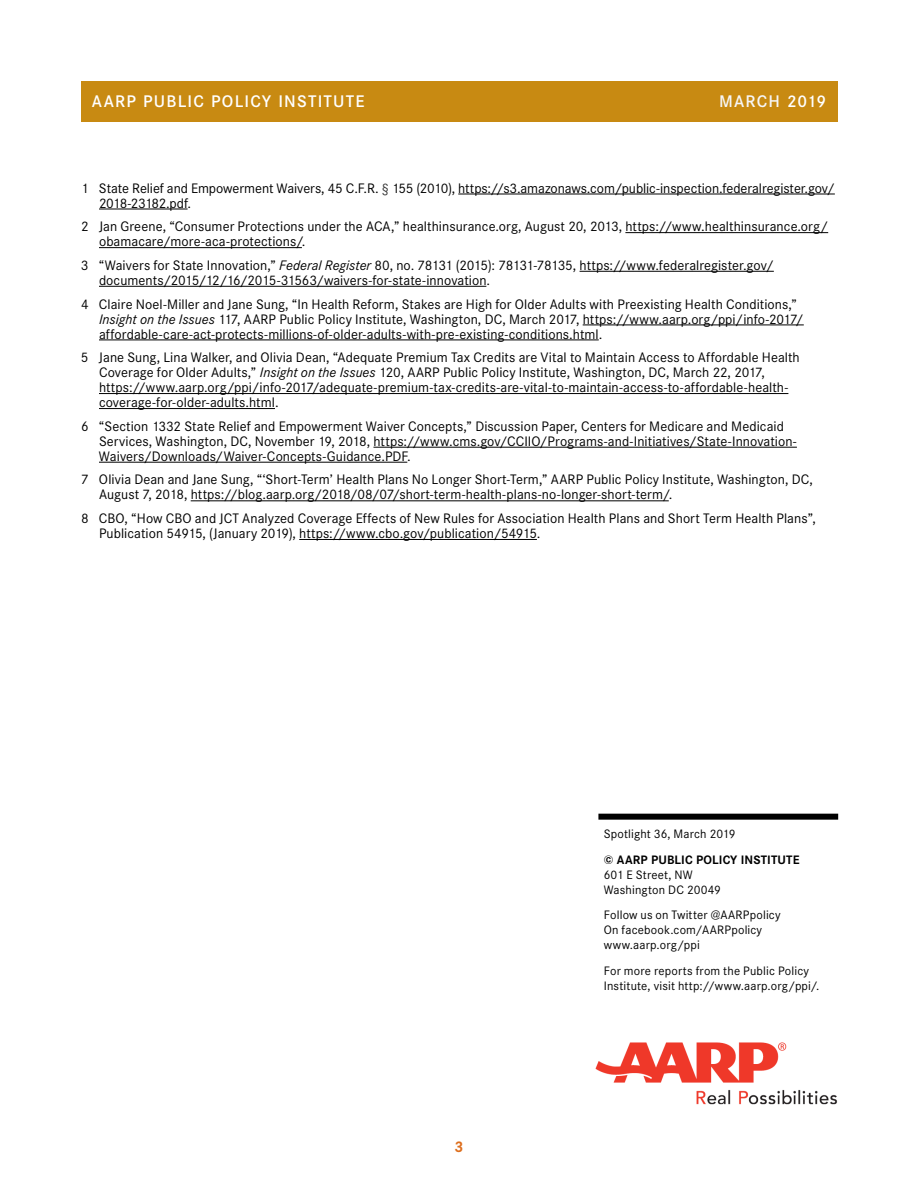
<style>
.page{position:relative;width:918px;height:1188px;background:#fff}
.page>*{position:absolute;margin:0;border:0;box-sizing:border-box;transform-origin:0 0}
.t1{font:500 16.5px "Corporate S";letter-spacing:.07em;color:#fff}
.t2{font:500 16.5px "Corporate S";letter-spacing:.07em;color:#f6f6f7}
.t3{font:700 15px "Corporate S";color:#dd6e1d}
.t4{font:13.5px/15px "Corporate S";letter-spacing:.005em;color:#000}
.t5{font:12px/15px "Corporate S";letter-spacing:.015em;color:#000}
.t6{font:700 12px "Corporate S";letter-spacing:.01em;color:#000}
.s1{color:#fff}
.s2{color:#333}
.s3{font-style:italic}
</style>
<div class="page">
<div style="left:81px;top:81px;width:756px;height:40px;background:#c88a12"></div>
<div style="left:598px;top:814px;width:240px;height:6px;background:#000"></div>
<hr style="left:458px;top:194px;width:377px;height:1px;background:#000">
<hr style="left:99px;top:209px;width:89px;height:1px;background:#000">
<hr style="left:625px;top:232px;width:203px;height:1px;background:#000">
<hr style="left:99px;top:247px;width:203px;height:1px;background:#000">
<hr style="left:580px;top:271px;width:194px;height:1px;background:#000">
<hr style="left:99px;top:286px;width:387px;height:1px;background:#000">
<hr style="left:583px;top:325px;width:221px;height:1px;background:#000">
<hr style="left:99px;top:340px;width:500px;height:1px;background:#000">
<hr style="left:99px;top:393px;width:689px;height:1px;background:#000">
<hr style="left:99px;top:408px;width:176px;height:1px;background:#000">
<hr style="left:373px;top:447px;width:424px;height:1px;background:#000">
<hr style="left:99px;top:462px;width:308px;height:1px;background:#000">
<hr style="left:191px;top:500px;width:478px;height:1px;background:#000">
<hr style="left:299px;top:539px;width:238px;height:1px;background:#000">
<img style="left:595px;top:1042px;width:243px;height:63px">
<p class="t1" style="left:92px;top:92px;width:274px">AARP PUBLIC POLICY INSTITUTE</p>
<p class="t2" style="left:719px;top:92px;width:109px">MARCH <span class="s1">2019</span></p>
<p class="t4" style="left:99px;top:181px;width:737px;text-indent:-18px">1 State Relief and Empowerment Waivers, 45 C.F.R. <span class="s2">§</span> 155 (2010), https://s3.amazonaws.com/public-inspection.federalregister.gov/<br>2018-23182.pdf.</p>
<p class="t4" style="left:99px;top:219px;width:731px;text-indent:-18px">2 Jan Greene, “Consumer Protections under the ACA,” healthinsurance.org, August 20, 2013, https://www.healthinsurance.org/ obamacare/more-aca-protections/.</p>
<p class="t4" style="left:99px;top:258px;width:676px;text-indent:-18px">3 “Waivers for State Innovation,” <span class="s3">Federal Register</span> 80, no. 78131 (2015): 78131-78135, https://www.federalregister.gov/ documents/2015/12/16/2015-31563/waivers-for-state-innovation.</p>
<p class="t4" style="left:99px;top:296px;width:706px;text-indent:-18px">4 Claire Noel-Miller and Jane Sung, “In Health Reform, Stakes are High for Older Adults with Preexisting Health Conditions,”<br><span class="s3">Insight on the Issues</span> 117, AARP Public Policy Institute, Washington, DC, March 2017, https://www.aarp.org/ppi/info-2017/ affordable-care-act-protects-millions-of-older-adults-with-pre-existing-conditions.html.</p>
<p class="t4" style="left:99px;top:350px;width:702px;text-indent:-18px">5 Jane Sung, Lina Walker, and Olivia Dean, “Adequate Premium Tax Credits are Vital to Maintain Access to Affordable Health Coverage for Older Adults,” <span class="s3">Insight on the Issues</span> 120, AARP Public Policy Institute, Washington, DC, March 22, 2017, https://www.aarp.org/ppi/info-2017/adequate-premium-tax-credits-are-vital-to-maintain-access-to-affordable-health&shy;coverage-for-older-adults.html.</p>
<p class="t4" style="left:99px;top:419px;width:699px;text-indent:-18px">6 “Section 1332 State Relief and Empowerment Waiver Concepts,” Discussion Paper, Centers for Medicare and Medicaid<br>Services, Washington, DC, November 19, 2018, https://www.cms.gov/CCIIO/Programs-and-Initiatives/State-Innovation-<br>Waivers/Downloads/Waiver-Concepts-Guidance.PDF.</p>
<p class="t4" style="left:99px;top:472px;width:715px;text-indent:-18px">7 Olivia Dean and Jane Sung, “‘Short-Term’ Health Plans No Longer Short-Term,” AARP Public Policy Institute, Washington, DC,<br>August 7, 2018, https://blog.aarp.org/2018/08/07/short-term-health-plans-no-longer-short-term/.</p>
<p class="t4" style="left:99px;top:511px;width:718px;text-indent:-18px">8 CBO, “How CBO and JCT Analyzed Coverage Effects of New Rules for Association Health Plans and Short Term Health Plans”,<br>Publication 54915, (January 2019), https://www.cbo.gov/publication/54915.</p>
<p class="t3" style="left:454px;top:1137px;width:11px">3</p>
<p class="t5" style="left:604px;top:826px;width:133px">Spotlight 36, March 2019</p>
<p class="t6" style="left:604px;top:852px;width:197px">© AARP PUBLIC POLICY INSTITUTE</p>
<p class="t5" style="left:604px;top:867px;width:91px">601 E Street, NW</p>
<p class="t5" style="left:604px;top:882px;width:119px">Washington DC 20049</p>
<p class="t5" style="left:604px;top:908px;width:178px">Follow us on Twitter @AARPpolicy</p>
<p class="t5" style="left:604px;top:923px;width:160px">On facebook.com/AARPpolicy</p>
<p class="t5" style="left:604px;top:938px;width:98px">www.aarp.org/ppi</p>
<p class="t5" style="left:604px;top:964px;width:217px">For more reports from the Public Policy<br>Institute, visit http://www.aarp.org/ppi/.</p>
</div>
